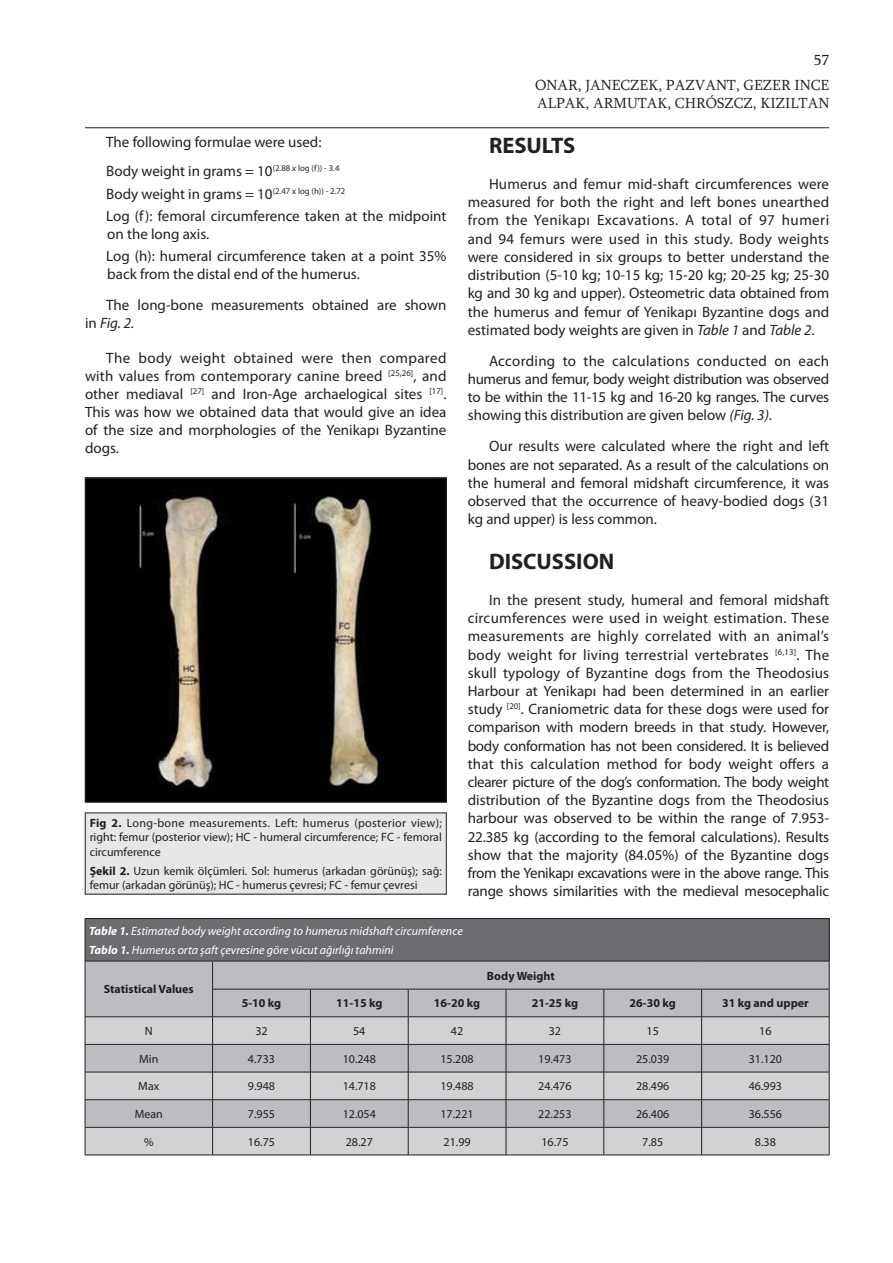
<style>
.page{position:relative;width:893px;height:1263px;background:#fff}
.page>*{position:absolute;margin:0;border:0;box-sizing:border-box;transform-origin:0 0}
.ANA_BASLIK{font:700 22.5px "Myriad Pro";color:#231f20}
.METIN{font:15px/18.1px "Myriad Pro";color:#231f20;text-align:justify}
.UST_BILGI_SAG{font:15px "Sylfaen";color:#231f20}
.sag_numara{font:15px "Sylfaen";color:#231f20}
.METIN-2{font:12px/14.4px "Myriad Pro";color:#231f20;text-align:justify}
.TABLO{font:12px "Myriad Pro";color:#231f20}
.TABLO-2{font:italic 12px "Myriad Pro";color:#fff}
.TABLO-3{font:700 12px "Myriad Pro";color:#231f20}
.s1{font-style:italic}
.s2{font-weight:700}
</style>
<div class="page">
<hr style="left:85px;top:127px;width:744px;height:1px;background:#231f20">
<img style="left:87px;top:479px;width:357px;height:321px">
<div style="left:85px;top:477px;width:361px;height:325px;border:1px solid #231f20"></div>
<div style="left:85px;top:918px;width:744px;height:43px;background:#6c6d70"></div>
<hr style="left:85px;top:918px;width:128px;height:1px;background:#231f20">
<hr style="left:85px;top:919px;width:1px;height:42px;background:#231f20">
<hr style="left:213px;top:918px;width:97px;height:1px;background:#231f20">
<hr style="left:310px;top:918px;width:98px;height:1px;background:#231f20">
<hr style="left:408px;top:918px;width:98px;height:1px;background:#231f20">
<hr style="left:506px;top:918px;width:98px;height:1px;background:#231f20">
<hr style="left:604px;top:918px;width:98px;height:1px;background:#231f20">
<hr style="left:702px;top:918px;width:127px;height:1px;background:#231f20">
<hr style="left:829px;top:919px;width:1px;height:42px;background:#231f20">
<svg style="left:85px;top:961px;width:745px;height:194px;background:#bdbec1"></svg>
<hr style="left:85px;top:1155px;width:128px;height:1px;background:#231f20">
<hr style="left:213px;top:1155px;width:97px;height:1px;background:#231f20">
<hr style="left:310px;top:1155px;width:98px;height:1px;background:#231f20">
<hr style="left:408px;top:1155px;width:98px;height:1px;background:#231f20">
<hr style="left:506px;top:1155px;width:98px;height:1px;background:#231f20">
<hr style="left:604px;top:1155px;width:98px;height:1px;background:#231f20">
<hr style="left:702px;top:1155px;width:127px;height:1px;background:#231f20">
<div style="left:85px;top:813px;width:361px;height:81px;background:#e6e7e9"></div>
<p class="METIN" style="left:106px;top:133px;width:217px">The following formulae were used:</p>
<p class="METIN" style="left:106px;top:162px;width:235px">Body weight in grams = 10<sup>(2.88</sup> <sup>x</sup> <sup>log</sup> <sup>(f))</sup> <sup>-</sup> <sup>3.4</sup></p>
<p class="METIN" style="left:106px;top:184px;width:241px">Body weight in grams = 10<sup>(2.47</sup> <sup>x</sup> <sup>log</sup> <sup>(h))</sup> <sup>-</sup> <sup>2.72</sup></p>
<p class="METIN" style="left:106px;top:207px;width:342px">Log (f): femoral circumference taken at the midpoint on the long axis.</p>
<p class="METIN" style="left:106px;top:247px;width:342px">Log (h): humeral circumference taken at a point 35% back from the distal end of the humerus.</p>
<p class="METIN" style="left:85px;top:296px;width:363px;text-indent:21px">The long-bone measurements obtained are shown in <span class="s1">Fig. 2.</span></p>
<p class="METIN" style="left:85px;top:349px;width:363px;text-indent:21px">The body weight obtained were then compared with values from contemporary canine breed <sup>[25,26]</sup>, and other mediaval <sup>[27]</sup> and Iron-Age archaelogical sites <sup>[17]</sup>.<br>This was how we obtained data that would give an idea of the size and morphologies of the Yenikapı Byzantine dogs.</p>
<p class="METIN-2" style="left:90px;top:816px;width:354px"><span class="s2">Fig 2.</span> Long-bone measurements. Left: humerus (posterior view); right: femur (posterior view); HC - humeral circumference; FC - femoral circumference</p>
<p class="METIN-2" style="left:90px;top:863px;width:354px"><span class="s2">Şekil 2.</span> Uzun kemik ölçümleri. Sol: humerus (arkadan görünüş); sağ: femur (arkadan görünüş); HC - humerus çevresi; FC - femur çevresi</p>
<p class="sag_numara" style="left:814px;top:50px;width:16px">57</p>
<p class="UST_BILGI_SAG" style="left:535px;top:75px;width:295px">ONAR, JANECZEK, PAZVANT, GEZER INCE</p>
<p class="UST_BILGI_SAG" style="left:537px;top:93px;width:294px">ALPAK, ARMUTAK, CHRÓSZCZ, KIZILTAN</p>
<p class="ANA_BASLIK" style="left:489px;top:131px;width:88px">RESULTS</p>
<p class="METIN" style="left:468px;top:175px;width:363px;text-indent:21px">Humerus and femur mid-shaft circumferences were measured for both the right and left bones unearthed from the Yenikapı Excavations. A total of 97 humeri and 94 femurs were used in this study. Body weights were considered in six groups to better understand the distribution (5-10 kg; 10-15 kg; 15-20 kg; 20-25 kg; 25-30 kg and 30 kg and upper). Osteometric data obtained from the humerus and femur of Yenikapı Byzantine dogs and estimated body weights are given in <span class="s1">Table 1</span> and <span class="s1">Table 2</span>.</p>
<p class="METIN" style="left:468px;top:351px;width:363px;text-indent:21px">According to the calculations conducted on each humerus and femur, body weight distribution was observed to be within the 11-15 kg and 16-20 kg ranges. The curves showing this distribution are given below <span class="s1">(Fig. 3)</span>.</p>
<p class="METIN" style="left:468px;top:437px;width:363px;text-indent:21px">Our results were calculated where the right and left bones are not separated. As a result of the calculations on the humeral and femoral midshaft circumference, it was observed that the occurrence of heavy-bodied dogs (31 kg and upper) is less common.</p>
<p class="ANA_BASLIK" style="left:489px;top:547px;width:127px">DISCUSSION</p>
<p class="METIN" style="left:468px;top:591px;width:363px;text-indent:21px">In the present study, humeral and femoral midshaft circumferences were used in weight estimation. These measurements are highly correlated with an animal’s body weight for living terrestrial vertebrates <sup>[6,13]</sup>. The skull typology of Byzantine dogs from the Theodosius Harbour at Yenikapı had been determined in an earlier study <sup>[20]</sup>. Craniometric data for these dogs were used for comparison with modern breeds in that study. However, body conformation has not been considered. It is believed that this calculation method for body weight offers a clearer picture of the dog’s conformation. The body weight distribution of the Byzantine dogs from the Theodosius harbour was observed to be within the range of 7.953- 22.385 kg (according to the femoral calculations). Results show that the majority (84.05%) of the Byzantine dogs from the Yenikapı excavations were in the above range. This range shows similarities with the medieval mesocephalic</p>
<p class="TABLO-2" style="left:89px;top:923px;width:375px"><span class="s2">Table 1.</span> Estimated body weight according to humerus midshaft circumference</p>
<p class="TABLO-2" style="left:89px;top:942px;width:306px"><span class="s2">Tablo 1.</span> Humerus orta şaft çevresine göre vücut ağırlığı tahmini</p>
<p class="TABLO-3" style="left:104px;top:981px;width:92px">Statistical Values</p>
<p class="TABLO-3" style="left:487px;top:968px;width:69px">Body Weight</p>
<p class="TABLO-3" style="left:242px;top:995px;width:41px">5-10 kg</p>
<p class="TABLO-3" style="left:336px;top:995px;width:48px">11-15 kg</p>
<p class="TABLO-3" style="left:434px;top:995px;width:48px">16-20 kg</p>
<p class="TABLO-3" style="left:532px;top:995px;width:48px">21-25 kg</p>
<p class="TABLO-3" style="left:630px;top:995px;width:48px">26-30 kg</p>
<p class="TABLO-3" style="left:722px;top:995px;width:88px">31 kg and upper</p>
<p class="TABLO" style="left:145px;top:1024px;width:9px">N</p>
<p class="TABLO" style="left:255px;top:1024px;width:14px">32</p>
<p class="TABLO" style="left:353px;top:1024px;width:14px">54</p>
<p class="TABLO" style="left:451px;top:1024px;width:14px">42</p>
<p class="TABLO" style="left:549px;top:1024px;width:14px">32</p>
<p class="TABLO" style="left:647px;top:1024px;width:14px">15</p>
<p class="TABLO" style="left:759px;top:1024px;width:14px">16</p>
<p class="TABLO" style="left:139px;top:1051px;width:21px">Min</p>
<p class="TABLO" style="left:248px;top:1051px;width:29px">4.733</p>
<p class="TABLO" style="left:343px;top:1051px;width:35px">10.248</p>
<p class="TABLO" style="left:440px;top:1051px;width:35px">15.208</p>
<p class="TABLO" style="left:538px;top:1051px;width:35px">19.473</p>
<p class="TABLO" style="left:636px;top:1051px;width:35px">25.039</p>
<p class="TABLO" style="left:749px;top:1051px;width:35px">31.120</p>
<p class="TABLO" style="left:138px;top:1079px;width:23px">Max</p>
<p class="TABLO" style="left:248px;top:1079px;width:29px">9.948</p>
<p class="TABLO" style="left:343px;top:1079px;width:35px">14.718</p>
<p class="TABLO" style="left:440px;top:1079px;width:35px">19.488</p>
<p class="TABLO" style="left:538px;top:1079px;width:35px">24.476</p>
<p class="TABLO" style="left:636px;top:1079px;width:35px">28.496</p>
<p class="TABLO" style="left:749px;top:1079px;width:35px">46.993</p>
<p class="TABLO" style="left:135px;top:1106px;width:30px">Mean</p>
<p class="TABLO" style="left:248px;top:1106px;width:29px">7.955</p>
<p class="TABLO" style="left:343px;top:1106px;width:35px">12.054</p>
<p class="TABLO" style="left:440px;top:1106px;width:35px">17.221</p>
<p class="TABLO" style="left:538px;top:1106px;width:35px">22.253</p>
<p class="TABLO" style="left:636px;top:1106px;width:35px">26.406</p>
<p class="TABLO" style="left:749px;top:1106px;width:35px">36.556</p>
<p class="TABLO" style="left:144px;top:1134px;width:11px">%</p>
<p class="TABLO" style="left:248px;top:1134px;width:29px">16.75</p>
<p class="TABLO" style="left:346px;top:1134px;width:29px">28.27</p>
<p class="TABLO" style="left:444px;top:1134px;width:29px">21.99</p>
<p class="TABLO" style="left:541px;top:1134px;width:29px">16.75</p>
<p class="TABLO" style="left:642px;top:1134px;width:22px">7.85</p>
<p class="TABLO" style="left:755px;top:1134px;width:22px">8.38</p>
</div>
